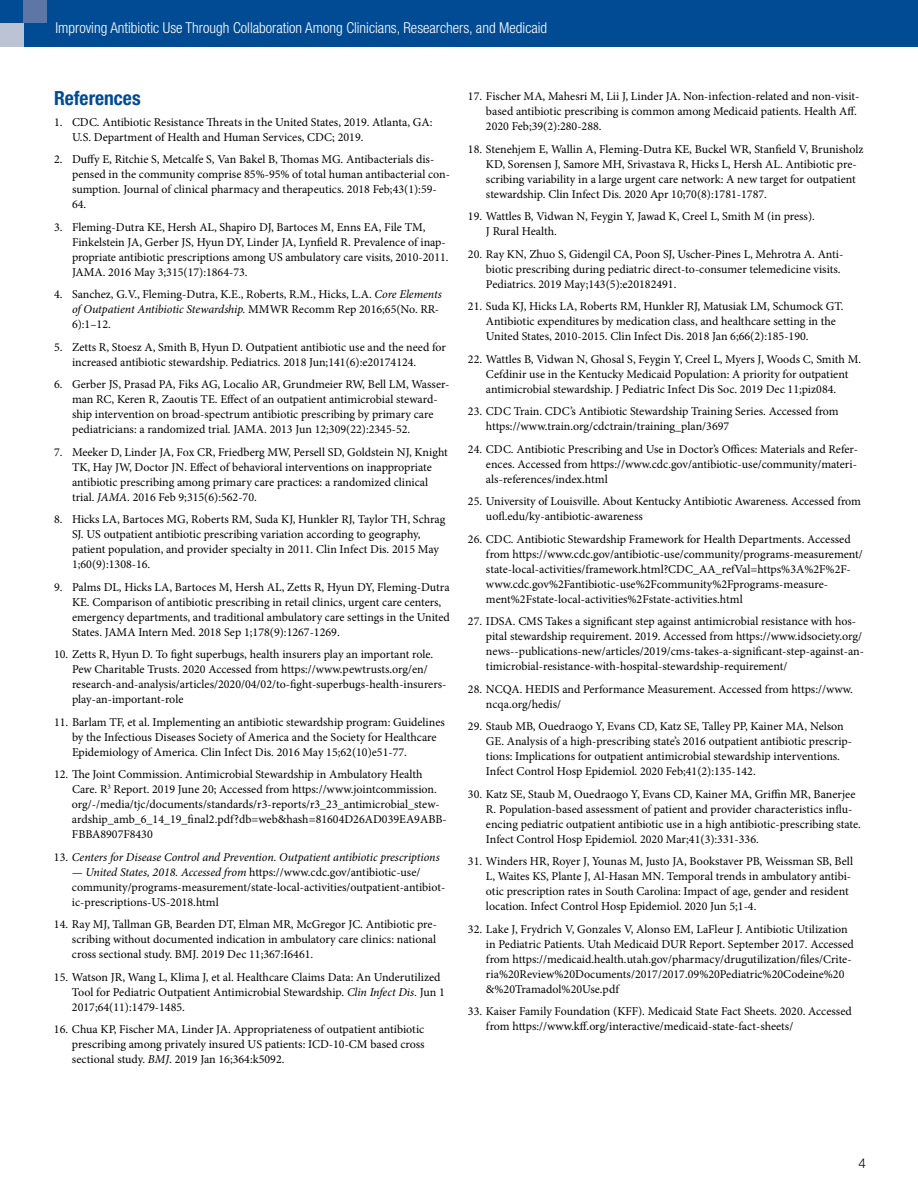
<style>
.page{position:relative;width:918px;height:1188px;background:#fff}
.page>*{position:absolute;margin:0;border:0;box-sizing:border-box;transform-origin:0 0}
.t1{font:700 condensed 19.5px "Helvetica Neue LT Std";color:#004b94}
.t2{font:300 condensed 15px "Helvetica Neue LT Std";color:#fff}
.t3{font:300 13.5px "Helvetica Neue LT Std";color:#000}
.t4{font:12px/15px "Minion Pro";color:#000}
.t5{font:italic 12px "Minion Pro";letter-spacing:-.01em;color:#000}
.s1{font-style:italic}
.s2{font-style:normal}
</style>
<div class="page">
<div style="left:0;top:0;width:918px;height:47px;background:#004b94"></div>
<div style="left:0;top:23px;width:24px;height:24px;background:#bbc3d4"></div>
<div style="left:24px;top:0;width:23px;height:23px;background:#5d76a6"></div>
<p class="t2" style="left:56px;top:19px;width:493px">Improving Antibiotic Use Through Collaboration Among Clinicians, Researchers, and Medicaid</p>
<h1 class="t1" style="left:54px;top:87px;width:88px">References</h1>
<p class="t4" style="left:72px;top:115px;width:362px;text-indent:-18px">1. CDC. Antibiotic Resistance Threats in the United States, 2019. Atlanta, GA:<br>U.S. Department of Health and Human Services, CDC; 2019.</p>
<p class="t4" style="left:72px;top:152px;width:380px;text-indent:-18px">2. Duffy E, Ritchie S, Metcalfe S, Van Bakel B, Thomas MG. Antibacterials dis&shy;pensed in the community comprise 85%‐95% of total human antibacterial con&shy;sumption. Journal of clinical pharmacy and therapeutics. 2018 Feb;43(1):59- 64.</p>
<p class="t4" style="left:72px;top:220px;width:378px;text-indent:-18px">3. Fleming-Dutra KE, Hersh AL, Shapiro DJ, Bartoces M, Enns EA, File TM, Finkelstein JA, Gerber JS, Hyun DY, Linder JA, Lynfield R. Prevalence of inap&shy;propriate antibiotic prescriptions among US ambulatory care visits, 2010-2011.<br>JAMA. 2016 May 3;315(17):1864-73.</p>
<p class="t4" style="left:72px;top:287px;width:371px;text-indent:-18px">4. Sanchez, G.V., Fleming-Dutra, K.E., Roberts, R.M., Hicks, L.A. <span class="s1">Core Elements of Outpatient Antibiotic Stewardship.</span> MMWR Recomm Rep 2016;65(No. RR-<br>6):1–12.</p>
<p class="t4" style="left:72px;top:340px;width:376px;text-indent:-18px">5. Zetts R, Stoesz A, Smith B, Hyun D. Outpatient antibiotic use and the need for increased antibiotic stewardship. Pediatrics. 2018 Jun;141(6):e20174124.</p>
<p class="t4" style="left:72px;top:377px;width:379px;text-indent:-18px">6. Gerber JS, Prasad PA, Fiks AG, Localio AR, Grundmeier RW, Bell LM, Wasser&shy;man RC, Keren R, Zaoutis TE. Effect of an outpatient antimicrobial steward&shy;ship intervention on broad-spectrum antibiotic prescribing by primary care pediatricians: a randomized trial. JAMA. 2013 Jun 12;309(22):2345-52.</p>
<p class="t4" style="left:72px;top:445px;width:377px;text-indent:-18px">7. Meeker D, Linder JA, Fox CR, Friedberg MW, Persell SD, Goldstein NJ, Knight TK, Hay JW, Doctor JN. Effect of behavioral interventions on inappropriate antibiotic prescribing among primary care practices: a randomized clinical trial. <span class="s1">JAMA</span>. 2016 Feb 9;315(6):562-70.</p>
<p class="t4" style="left:72px;top:512px;width:375px;text-indent:-18px">8. Hicks LA, Bartoces MG, Roberts RM, Suda KJ, Hunkler RJ, Taylor TH, Schrag SJ. US outpatient antibiotic prescribing variation according to geography, patient population, and provider specialty in 2011. Clin Infect Dis. 2015 May 1;60(9):1308-16.</p>
<p class="t4" style="left:72px;top:580px;width:380px;text-indent:-18px">9. Palms DL, Hicks LA, Bartoces M, Hersh AL, Zetts R, Hyun DY, Fleming-Dutra KE. Comparison of antibiotic prescribing in retail clinics, urgent care centers, emergency departments, and traditional ambulatory care settings in the United States. JAMA Intern Med. 2018 Sep 1;178(9):1267-1269.</p>
<p class="t4" style="left:72px;top:647px;width:376px;text-indent:-18px">10. Zetts R, Hyun D. To fight superbugs, health insurers play an important role.<br>Pew Charitable Trusts. 2020 Accessed from https://www.pewtrusts.org/en/ research-and-analysis/articles/2020/04/02/to-fight-superbugs-health-insurers&shy;play-an-important-role</p>
<p class="t4" style="left:72px;top:715px;width:374px;text-indent:-18px">11. Barlam TF, et al. Implementing an antibiotic stewardship program: Guidelines by the Infectious Diseases Society of America and the Society for Healthcare<br>Epidemiology of America. Clin Infect Dis. 2016 May 15;62(10)e51-77.</p>
<p class="t4" style="left:72px;top:767px;width:376px;text-indent:-18px">12. The Joint Commission. Antimicrobial Stewardship in Ambulatory Health Care. R<sup>3</sup> Report. 2019 June 20; Accessed from https://www.jointcommission. org/-/media/tjc/documents/standards/r3-reports/r3_23_antimicrobial_stew&shy;ardship_amb_6_14_19_final2.pdf?db=web&amp;hash=81604D26AD039EA9ABB-FBBA8907F8430</p>
<p class="t5" style="left:54px;top:849px;width:387px"><span class="s2">13.</span> Centers for Disease Control and Prevention. Outpatient antibiotic prescriptions</p>
<p class="t4" style="left:72px;top:865px;width:375px"><span class="s1">— United States, 2018. Accessed from</span> https://www.cdc.gov/antibiotic-use/ community/programs-measurement/state-local-activities/outpatient-antibiot&shy;ic-prescriptions-US-2018.html</p>
<p class="t4" style="left:72px;top:917px;width:366px;text-align:justify;text-indent:-18px">14. Ray MJ, Tallman GB, Bearden DT, Elman MR, McGregor JC. Antibiotic pre&shy;scribing without documented indication in ambulatory care clinics: national cross sectional study. BMJ. 2019 Dec 11;367:I6461.</p>
<p class="t4" style="left:72px;top:970px;width:374px;text-indent:-18px">15. Watson JR, Wang L, Klima J, et al. Healthcare Claims Data: An Underutilized<br>Tool for Pediatric Outpatient Antimicrobial Stewardship. <span class="s1">Clin Infect Dis.</span> Jun 1<br>2017;64(11):1479-1485.</p>
<p class="t4" style="left:72px;top:1022px;width:354px;text-align:justify;text-indent:-18px">16. Chua KP, Fischer MA, Linder JA. Appropriateness of outpatient antibiotic prescribing among privately insured US patients: ICD-10-CM based cross sectional study. <span class="s1">BMJ</span>. 2019 Jan 16;364:k5092.</p>
<p class="t4" style="left:486px;top:89px;width:375px;text-indent:-18px">17. Fischer MA, Mahesri M, Lii J, Linder JA. Non-infection-related and non-visit&shy;based antibiotic prescribing is common among Medicaid patients. Health Aff.<br>2020 Feb;39(2):280-288.</p>
<p class="t4" style="left:486px;top:141px;width:379px;text-indent:-18px">18. Stenehjem E, Wallin A, Fleming-Dutra KE, Buckel WR, Stanfield V, Brunisholz KD, Sorensen J, Samore MH, Srivastava R, Hicks L, Hersh AL. Antibiotic pre&shy;scribing variability in a large urgent care network: A new target for outpatient stewardship. Clin Infect Dis. 2020 Apr 10;70(8):1781-1787.</p>
<p class="t4" style="left:486px;top:209px;width:330px;text-indent:-18px">19. Wattles B, Vidwan N, Feygin Y, Jawad K, Creel L, Smith M (in press).<br>J Rural Health.</p>
<p class="t4" style="left:486px;top:246px;width:359px;text-indent:-18px">20. Ray KN, Zhuo S, Gidengil CA, Poon SJ, Uscher-Pines L, Mehrotra A. Anti&shy;biotic prescribing during pediatric direct-to-consumer telemedicine visits.<br>Pediatrics. 2019 May;143(5):e20182491.</p>
<p class="t4" style="left:486px;top:299px;width:359px;text-indent:-18px">21. Suda KJ, Hicks LA, Roberts RM, Hunkler RJ, Matusiak LM, Schumock GT.<br>Antibiotic expenditures by medication class, and healthcare setting in the<br>United States, 2010-2015. Clin Infect Dis. 2018 Jan 6;66(2):185-190.</p>
<p class="t4" style="left:468px;top:351px;width:395px;text-align:center">22. Wattles B, Vidwan N, Ghosal S, Feygin Y, Creel L, Myers J, Woods C, Smith M.<br>Cefdinir use in the Kentucky Medicaid Population: A priority for outpatient antimicrobial stewardship. J Pediatric Infect Dis Soc. 2019 Dec 11;piz084.</p>
<p class="t4" style="left:486px;top:404px;width:354px;text-indent:-18px">23. CDC Train. CDC’s Antibiotic Stewardship Training Series. Accessed from https://www.train.org/cdctrain/training_plan/3697</p>
<p class="t4" style="left:486px;top:441px;width:374px;text-align:justify;text-indent:-18px">24. CDC. Antibiotic Prescribing and Use in Doctor’s Offices: Materials and Refer&shy;ences. Accessed from https://www.cdc.gov/antibiotic-use/community/materi&shy;als-references/index.html</p>
<p class="t4" style="left:486px;top:494px;width:377px;text-indent:-18px">25. University of Louisville. About Kentucky Antibiotic Awareness. Accessed from uofl.edu/ky-antibiotic-awareness</p>
<p class="t4" style="left:486px;top:531px;width:378px;text-indent:-18px">26. CDC. Antibiotic Stewardship Framework for Health Departments. Accessed from https://www.cdc.gov/antibiotic-use/community/programs-measurement/ state-local-activities/framework.html?CDC_AA_refVal=https%3A%2F%2F&shy;www.cdc.gov%2Fantibiotic-use%2Fcommunity%2Fprograms-measure&shy;ment%2Fstate-local-activities%2Fstate-activities.html</p>
<p class="t4" style="left:486px;top:614px;width:380px;text-indent:-18px">27. IDSA. CMS Takes a significant step against antimicrobial resistance with hos&shy;pital stewardship requirement. 2019. Accessed from https://www.idsociety.org/ news--publications-new/articles/2019/cms-takes-a-significant-step-against-an&shy;timicrobial-resistance-with-hospital-stewardship-requirement/</p>
<p class="t4" style="left:486px;top:681px;width:368px;text-indent:-18px">28. NCQA. HEDIS and Performance Measurement. Accessed from https://www. ncqa.org/hedis/</p>
<p class="t4" style="left:486px;top:719px;width:368px;text-indent:-18px">29. Staub MB, Ouedraogo Y, Evans CD, Katz SE, Talley PP, Kainer MA, Nelson GE. Analysis of a high-prescribing state’s 2016 outpatient antibiotic prescrip&shy;tions: Implications for outpatient antimicrobial stewardship interventions.<br>Infect Control Hosp Epidemiol. 2020 Feb;41(2):135-142.</p>
<p class="t4" style="left:486px;top:786px;width:377px;text-indent:-18px">30. Katz SE, Staub M, Ouedraogo Y, Evans CD, Kainer MA, Griffin MR, Banerjee R. Population-based assessment of patient and provider characteristics influ&shy;encing pediatric outpatient antibiotic use in a high antibiotic-prescribing state.<br>Infect Control Hosp Epidemiol. 2020 Mar;41(3):331-336.</p>
<p class="t4" style="left:486px;top:854px;width:369px;text-indent:-18px">31. Winders HR, Royer J, Younas M, Justo JA, Bookstaver PB, Weissman SB, Bell L, Waites KS, Plante J, Al-Hasan MN. Temporal trends in ambulatory antibi&shy;otic prescription rates in South Carolina: Impact of age, gender and resident location. Infect Control Hosp Epidemiol. 2020 Jun 5;1-4.</p>
<p class="t4" style="left:486px;top:921px;width:369px;text-indent:-18px">32. Lake J, Frydrich V, Gonzales V, Alonso EM, LaFleur J. Antibiotic Utilization in Pediatric Patients. Utah Medicaid DUR Report. September 2017. Accessed from https://medicaid.health.utah.gov/pharmacy/drugutilization/files/Crite&shy;ria%20Review%20Documents/2017/2017.09%20Pediatric%20Codeine%20 &amp;%20Tramadol%20Use.pdf</p>
<p class="t4" style="left:486px;top:1004px;width:367px;text-indent:-18px">33. Kaiser Family Foundation (KFF). Medicaid State Fact Sheets. 2020. Accessed from https://www.kff.org/interactive/medicaid-state-fact-sheets/</p>
<p class="t3" style="left:858px;top:1155px;width:9px">4</p>
</div>
